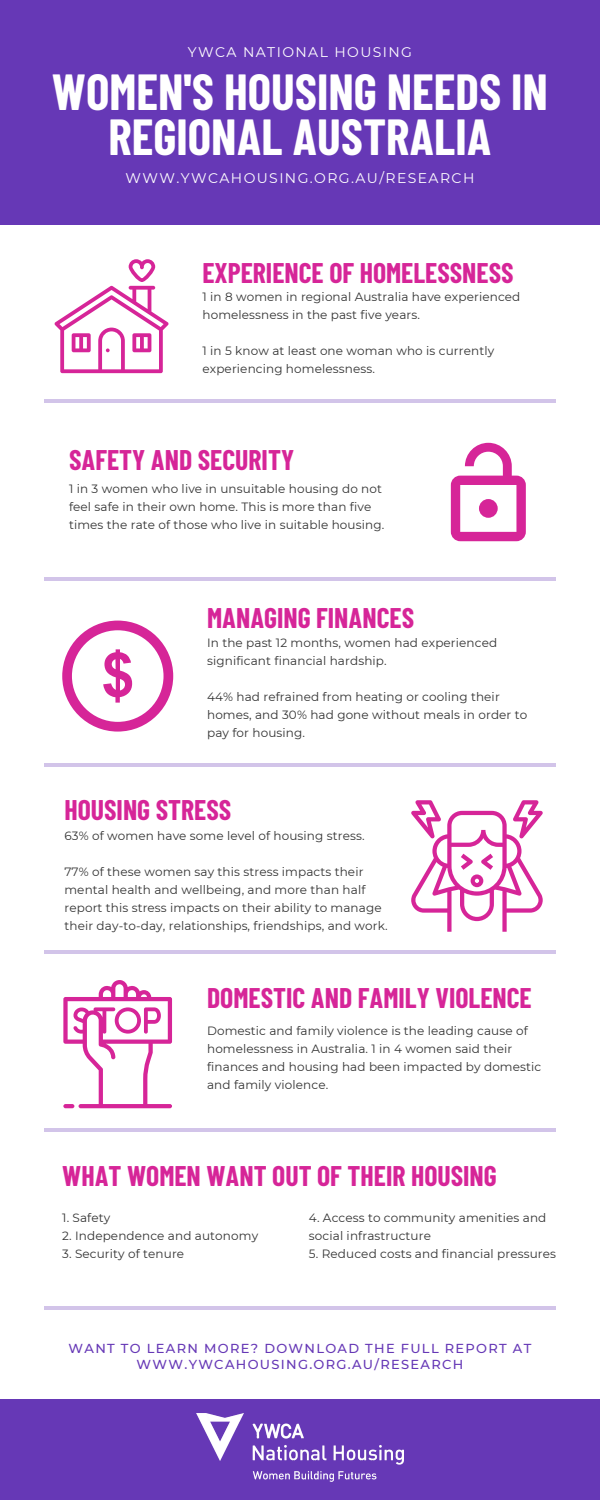
<style>
.page{position:relative;width:600px;height:1500px;background:#fff}
.page>*{position:absolute;margin:0;border:0;box-sizing:border-box;transform-origin:0 0}
.t1{font:700 49.5px/45px "Barlow Condensed";color:#fff;text-align:center}
.t2{font:700 27.8px "Barlow Condensed";color:#d62598}
.t3{font:14px "Montserrat";letter-spacing:.1em;color:#fff}
.t4{font:500 13px/15.8px "Montserrat";letter-spacing:.1em;color:#6638b6;text-align:center}
.t5{font:12px/18px "Montserrat";letter-spacing:.01em;color:#333}
</style>
<div class="page">
<div style="left:0;top:0;width:600px;height:225px;background:#6638b6"></div>
<hr style="left:44px;top:399px;width:512px;height:4px;background:#d2c4e9">
<hr style="left:44px;top:577px;width:512px;height:3px;background:#6638b6">
<hr style="left:44px;top:764px;width:512px;height:3px;background:#6638b6">
<hr style="left:44px;top:950px;width:512px;height:4px;background:#d2c4e9">
<hr style="left:44px;top:1128px;width:512px;height:4px;background:#d2c4e9">
<hr style="left:44px;top:1306px;width:512px;height:3px;background:#6638b6">
<div style="left:0;top:1400px;width:600px;height:100px;background:#6638b6"></div>
<svg style="left:55px;top:259px;width:114px;height:114px"></svg>
<img style="left:196px;top:1414px;width:208px;height:68px">
<svg style="left:451px;top:443px;width:75px;height:98px"></svg>
<svg style="left:62px;top:621px;width:111px;height:111px"></svg>
<svg style="left:63px;top:980px;width:109px;height:128px"></svg>
<svg style="left:411px;top:800px;width:132px;height:132px"></svg>
<p class="t3" style="left:188px;top:44px;width:226px">YWCA NATIONAL HOUSING</p>
<h1 class="t1" style="left:52px;top:68px;width:498px">WOMEN'S HOUSING NEEDS IN<br>REGIONAL AUSTRALIA</h1>
<p class="t3" style="left:126px;top:169px;width:350px">WWW.YWCAHOUSING.ORG.AU/RESEARCH</p>
<h2 class="t2" style="left:202px;top:255px;width:313px">EXPERIENCE OF HOMELESSNESS</h2>
<p class="t5" style="left:202px;top:288px;width:319px">1 in 8 women in regional Australia have experienced homelessness in the past five years.</p>
<p class="t5" style="left:202px;top:342px;width:293px">1 in 5 know at least one woman who is currently experiencing homelessness.</p>
<h2 class="t2" style="left:69px;top:442px;width:227px">SAFETY AND SECURITY</h2>
<p class="t5" style="left:69px;top:480px;width:317px">1 in 3 women who live in unsuitable housing do not feel safe in their own home. This is more than five times the rate of those who live in suitable housing.</p>
<h2 class="t2" style="left:207px;top:600px;width:209px">MANAGING FINANCES</h2>
<p class="t5" style="left:207px;top:634px;width:292px">In the past 12 months, women had experienced significant financial hardship.</p>
<p class="t5" style="left:207px;top:688px;width:322px">44% had refrained from heating or cooling their homes, and 30% had gone without meals in order to pay for housing.</p>
<h2 class="t2" style="left:64px;top:792px;width:168px">HOUSING STRESS</h2>
<p class="t5" style="left:64px;top:827px;width:302px">63% of women have some level of housing stress.</p>
<p class="t5" style="left:64px;top:863px;width:325px">77% of these women say this stress impacts their mental health and wellbeing, and more than half report this stress impacts on their ability to manage their day-to-day, relationships, friendships, and work.</p>
<h2 class="t2" style="left:207px;top:980px;width:326px">DOMESTIC AND FAMILY VIOLENCE</h2>
<p class="t5" style="left:207px;top:1021px;width:336px">Domestic and family violence is the leading cause of homelessness in Australia. 1 in 4 women said their finances and housing had been impacted by domestic and family violence.</p>
<h2 class="t2" style="left:62px;top:1158px;width:436px">WHAT WOMEN WANT OUT OF THEIR HOUSING</h2>
<p class="t5" style="left:62px;top:1209px;width:50px">1. Safety</p>
<p class="t5" style="left:62px;top:1227px;width:197px">2. Independence and autonomy</p>
<p class="t5" style="left:62px;top:1245px;width:123px">3. Security of tenure</p>
<p class="t5" style="left:309px;top:1209px;width:239px">4. Access to community amenities and social infrastructure</p>
<p class="t5" style="left:309px;top:1245px;width:249px">5. Reduced costs and financial pressures</p>
<p class="t4" style="left:69px;top:1340px;width:464px">WANT TO LEARN MORE? DOWNLOAD THE FULL REPORT AT<br>WWW.YWCAHOUSING.ORG.AU/RESEARCH</p>
</div>
